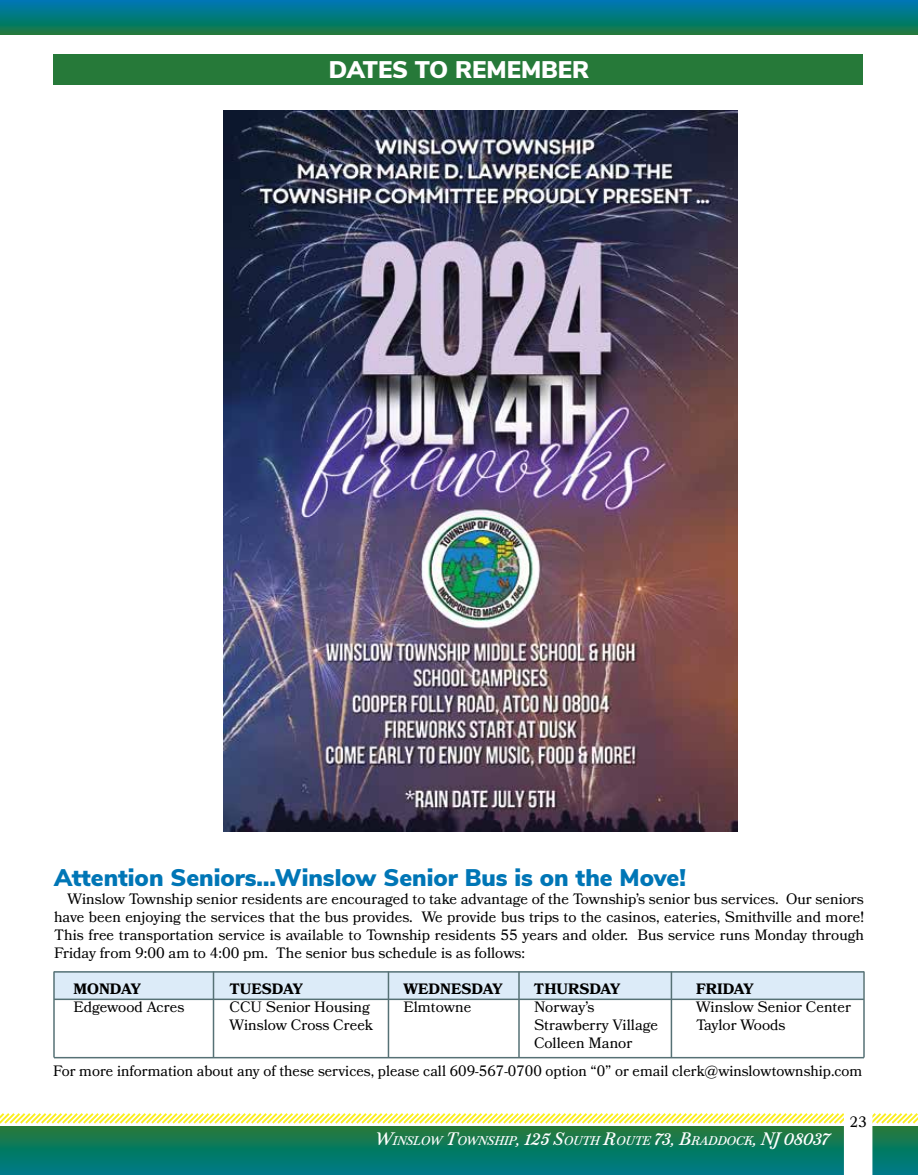
<style>
.page{position:relative;width:918px;height:1175px;background:#fff}
.page>*{position:absolute;margin:0;border:0;box-sizing:border-box;transform-origin:0 0}
.t1{font:900 24px "Nunito Sans";color:#0076b6}
.t2{font:900 24px "Nunito Sans";color:#fff}
.t3{font:15px/18px "Bookmania";color:#000;text-align:justify}
.t4{font:700 15px "Bookmania";color:#000}
.t5{font:italic 12.6px "Marcia";color:#fff}
.s1{font-size:18px}
</style>
<div class="page">
<svg style="left:0;top:1113px;width:918px;height:61px;background:#459875"></svg>
<div style="left:0;top:0;width:918px;height:34px;background:linear-gradient(to bottom,#0078b7,#137a44)"></div>
<div style="left:53px;top:54px;width:810px;height:30px;background:#267939"></div>
<div style="left:54px;top:971px;width:809px;height:28px;background:#dcebf8"></div>
<hr style="left:54px;top:971px;width:810px;height:1px;background:#567175">
<hr style="left:54px;top:998px;width:810px;height:2px;background:#567175">
<hr style="left:54px;top:1056px;width:810px;height:2px;background:#567175">
<hr style="left:53px;top:971px;width:2px;height:86px;background:#567175">
<hr style="left:213px;top:971px;width:1px;height:86px;background:#567175">
<hr style="left:388px;top:971px;width:1px;height:86px;background:#567175">
<hr style="left:518px;top:971px;width:2px;height:86px;background:#567175">
<hr style="left:671px;top:971px;width:1px;height:86px;background:#567175">
<hr style="left:863px;top:971px;width:2px;height:86px;background:#567175">
<img style="left:223px;top:111px;width:514px;height:720px">
<h1 class="t2" style="left:329px;top:52px;width:262px">DATES TO REMEMBER</h1>
<h1 class="t1" style="left:54px;top:860px;width:633px">Attention Seniors…Winslow Senior Bus is on the Move!</h1>
<p class="t3" style="left:54px;top:890px;width:812px;text-indent:14px">Winslow Township senior residents are encouraged to take advantage of the Township’s senior bus services. Our seniors have been enjoying the services that the bus provides. We provide bus trips to the casinos, eateries, Smithville and more!<br>This free transportation service is available to Township residents 55 years and older. Bus service runs Monday through Friday from 9:00 am to 4:00 pm. The senior bus schedule is as follows:</p>
<p class="t4" style="left:74px;top:980px;width:69px">MONDAY</p>
<p class="t4" style="left:230px;top:980px;width:75px">TUESDAY</p>
<p class="t4" style="left:404px;top:980px;width:101px">WEDNESDAY</p>
<p class="t4" style="left:534px;top:980px;width:88px">THURSDAY</p>
<p class="t4" style="left:696px;top:980px;width:59px">FRIDAY</p>
<p class="t3" style="left:74px;top:998px;width:112px">Edgewood Acres</p>
<p class="t3" style="left:230px;top:998px;width:142px">CCU Senior Housing</p>
<p class="t3" style="left:404px;top:998px;width:69px">Elmtowne</p>
<p class="t3" style="left:534px;top:998px;width:62px">Norway’s</p>
<p class="t3" style="left:696px;top:998px;width:157px">Winslow Senior Center</p>
<p class="t3" style="left:230px;top:1016px;width:145px">Winslow Cross Creek</p>
<p class="t3" style="left:534px;top:1016px;width:126px">Strawberry Village</p>
<p class="t3" style="left:696px;top:1016px;width:91px">Taylor Woods</p>
<p class="t3" style="left:53px;top:1029px;width:811px;line-height:28px;text-indent:481px">Colleen Manor<br>For more information about any of these services, please call 609-567-0700 option “0” or email clerk@winslowtownship.com</p>
<p class="t5" style="left:375px;top:1132px;width:456px"><span class="s1">W</span>INSLOW <span class="s1">T</span>OWNSHIP<span class="s1">, 125 S</span>OUTH <span class="s1">R</span>OUTE <span class="s1">73, B</span>RADDOCK<span class="s1">, NJ 08037</span></p>
<p class="t3" style="left:850px;top:1113px;width:19px">23</p>
</div>
